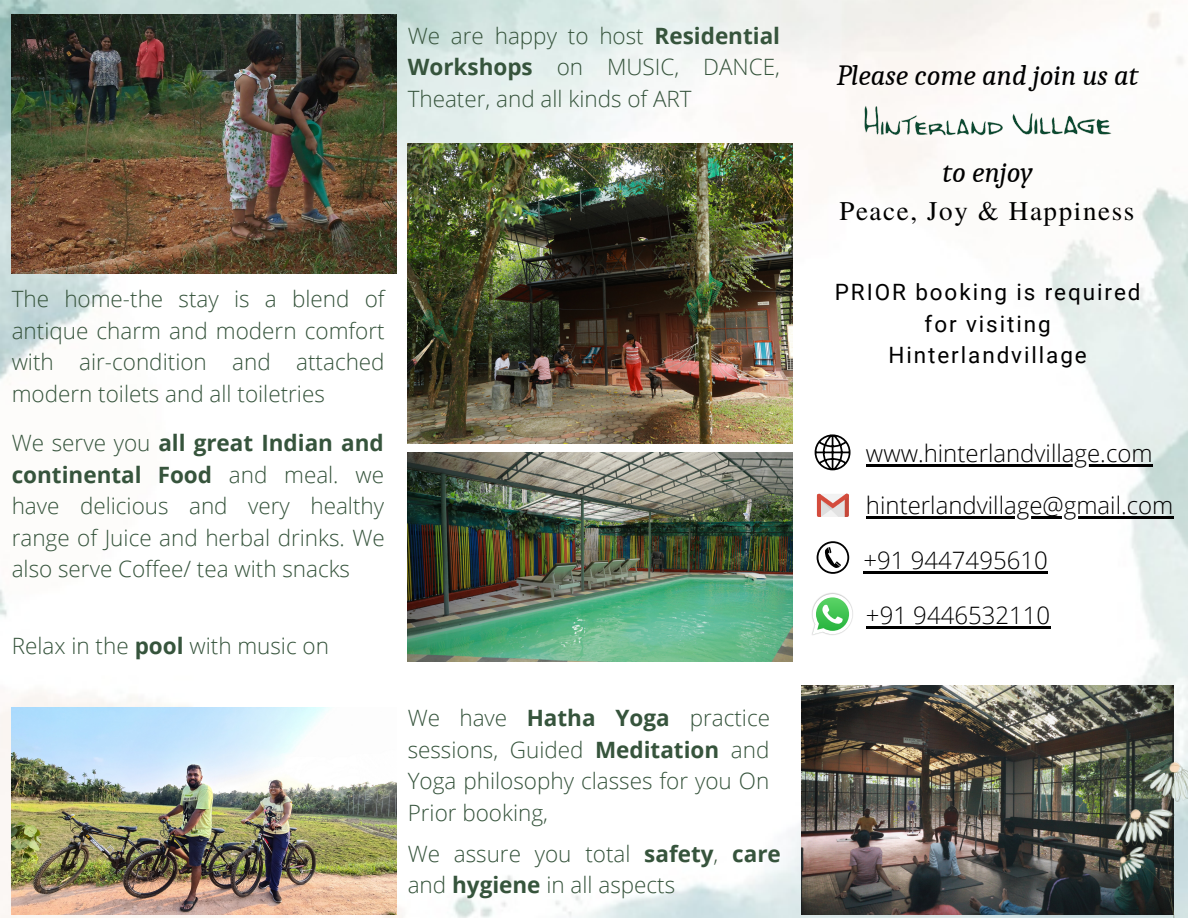
<style>
.page{position:relative;width:1188px;height:918px;background:#fff}
.page>*{position:absolute;margin:0;border:0;box-sizing:border-box;transform-origin:0 0}
.t1{font:italic 28.5px "Caladea";color:#000}
.t2{font:27px "Te X Gyre Termes";letter-spacing:.06em;color:#000}
.t3{font:300 24px "Open Sans";color:#000}
.t4{font:300 22.5px/31.5px "Open Sans";color:#36543c;text-align:justify}
.t5{font:22.5px/31.5px "Roboto";letter-spacing:.085em;color:#000;text-align:center}
.s1{font-weight:700}
</style>
<div class="page">
<img style="left:0;top:0;width:1188px;height:918px">
<img style="left:802px;top:685px;width:371px;height:230px">
<img style="left:408px;top:453px;width:384px;height:209px">
<img style="left:408px;top:144px;width:384px;height:299px">
<img style="left:12px;top:708px;width:384px;height:207px">
<img style="left:12px;top:14px;width:384px;height:260px">
<img style="left:1061px;top:748px;width:127px;height:170px">
<svg style="left:817px;top:493px;width:32px;height:24px"></svg>
<svg style="left:817px;top:541px;width:32px;height:33px"></svg>
<div style="left:818px;top:543px;width:29px;height:29px;background:#fff;border-radius:50%"></div>
<svg style="left:825px;top:547px;width:16px;height:21px"></svg>
<img style="left:810px;top:592px;width:45px;height:45px">
<svg style="left:812px;top:594px;width:40px;height:41px"></svg>
<img style="left:852px;top:65px;width:271px;height:120px">
<svg style="left:815px;top:434px;width:36px;height:36px"></svg>
<hr style="left:866px;top:516px;width:307px;height:2px;background:#000">
<hr style="left:864px;top:571px;width:184px;height:3px;background:#000">
<hr style="left:866px;top:626px;width:184px;height:2px;background:#000">
<hr style="left:866px;top:464px;width:287px;height:3px;background:#000">
<p class="t4" style="left:408px;top:19px;width:374px">We are happy to host <span class="s1">Residential Workshops</span> on MUSIC, DANCE, Theater, and all kinds of ART</p>
<p class="t4" style="left:12px;top:283px;width:374px">The home-the stay is a blend of antique charm and modern comfort with air-condition and attached modern toilets and all toiletries</p>
<p class="t4" style="left:12px;top:427px;width:375px">We serve you <span class="s1">all great Indian and continental Food</span> and meal. we have delicious and very healthy range of Juice and herbal drinks. We also serve Coffee/ tea with snacks</p>
<p class="t4" style="left:12px;top:630px;width:319px">Relax in the <span class="s1">pool</span> with music on</p>
<p class="t4" style="left:408px;top:702px;width:364px">We have <span class="s1">Hatha Yoga</span> practice sessions, Guided <span class="s1">Meditation</span> and Yoga philosophy classes for you On Prior booking,</p>
<p class="t4" style="left:408px;top:837px;width:375px">We assure you total <span class="s1">safety</span>, <span class="s1">care </span>and <span class="s1">hygiene</span> in all aspects</p>
<p class="t1" style="left:837px;top:59px;width:303px">Please come and join us at</p>
<p class="t1" style="left:943px;top:156px;width:92px">to enjoy</p>
<p class="t2" style="left:839px;top:192px;width:296px">Peace, Joy &amp; Happiness</p>
<p class="t5" style="left:835px;top:277px;width:307px">PRIOR booking is required for visiting<br>Hinterlandvillage</p>
<p class="t3" style="left:866px;top:436px;width:288px">www.hinterlandvillage.com</p>
<p class="t3" style="left:866px;top:488px;width:309px">hinterlandvillage@gmail.com</p>
<p class="t3" style="left:864px;top:543px;width:186px">+91 9447495610</p>
<p class="t3" style="left:866px;top:598px;width:186px">+91 9446532110</p>
</div>
